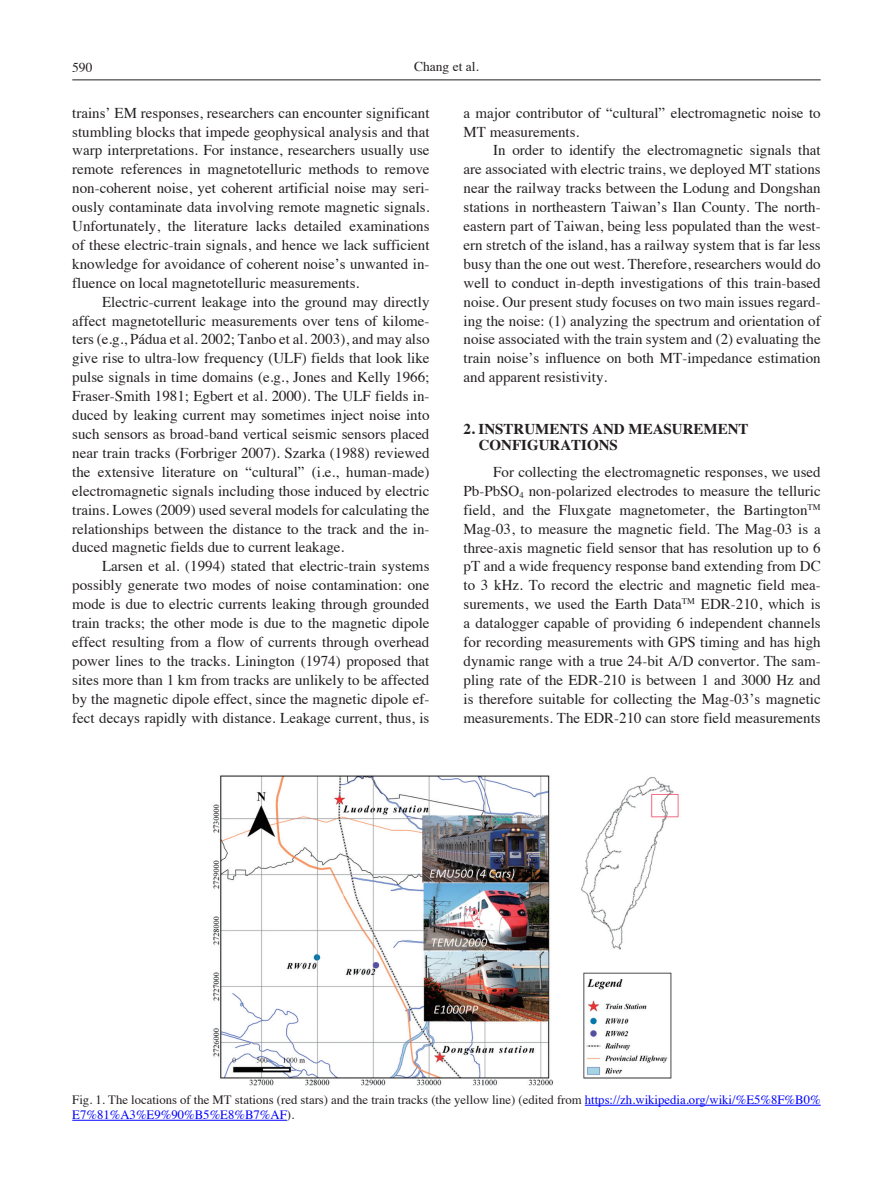
<style>
.page{position:relative;width:893px;height:1191px;background:#fff}
.page>*{position:absolute;margin:0;border:0;box-sizing:border-box;transform-origin:0 0}
.M-Text{font:15px/18.9px "Times";color:#231f20;text-align:justify}
.M-Text_TFP{font:15px/18.9px "Times";color:#231f20;text-align:justify}
.M-Title{font:700 15px/15.8px "Times";color:#231f20}
.t1{font:13.5px "Times";color:#231f20}
.M-Caption{font:12.75px/15px "Times";color:#231f20}
.s1{color:#00f}
</style>
<div class="page">
<hr style="left:72px;top:79px;width:749px;height:1px;background:#231f20">
<img style="left:213px;top:775px;width:466px;height:311px">
<hr style="left:585px;top:1105px;width:236px;height:1px;background:#00f">
<hr style="left:72px;top:1120px;width:215px;height:1px;background:#00f">
<p class="t1" style="left:72px;top:55px;width:22px">590</p>
<p class="t1" style="left:414px;top:54px;width:66px">Chang et al.</p>
<p class="M-Text" style="left:72px;top:102px;width:359px">trains’ EM responses, researchers can encounter significant stumbling blocks that impede geophysical analysis and that warp interpretations. For instance, researchers usually use remote references in magnetotelluric methods to remove non-coherent noise, yet coherent artificial noise may seri&shy;ously contaminate data involving remote magnetic signals.<br>Unfortunately, the literature lacks detailed examinations of these electric-train signals, and hence we lack sufficient knowledge for avoidance of coherent noise’s unwanted in&shy;fluence on local magnetotelluric measurements.</p>
<p class="M-Text" style="left:72px;top:291px;width:359px;text-indent:30px">Electric-current leakage into the ground may directly affect magnetotelluric measurements over tens of kilome&shy;ters (e.g., Pádua et al. 2002; Tanbo et al. 2003), and may also give rise to ultra-low frequency (ULF) fields that look like pulse signals in time domains (e.g., Jones and Kelly 1966; Fraser-Smith 1981; Egbert et al. 2000). The ULF fields in&shy;duced by leaking current may sometimes inject noise into such sensors as broad-band vertical seismic sensors placed near train tracks (Forbriger 2007). Szarka (1988) reviewed the extensive literature on “cultural” (i.e., human-made) electromagnetic signals including those induced by electric trains. Lowes (2009) used several models for calculating the relationships between the distance to the track and the in&shy;duced magnetic fields due to current leakage.</p>
<p class="M-Text" style="left:72px;top:555px;width:359px;text-indent:30px">Larsen et al. (1994) stated that electric-train systems possibly generate two modes of noise contamination: one mode is due to electric currents leaking through grounded train tracks; the other mode is due to the magnetic dipole effect resulting from a flow of currents through overhead power lines to the tracks. Linington (1974) proposed that sites more than 1 km from tracks are unlikely to be affected by the magnetic dipole effect, since the magnetic dipole ef&shy;fect decays rapidly with distance. Leakage current, thus, is</p>
<p class="M-Text" style="left:463px;top:102px;width:359px">a major contributor of “cultural” electromagnetic noise to<br>MT measurements.</p>
<p class="M-Text" style="left:463px;top:140px;width:359px;text-indent:30px">In order to identify the electromagnetic signals that are associated with electric trains, we deployed MT stations near the railway tracks between the Lodung and Dongshan stations in northeastern Taiwan’s Ilan County. The north&shy;eastern part of Taiwan, being less populated than the west&shy;ern stretch of the island, has a railway system that is far less busy than the one out west. Therefore, researchers would do well to conduct in-depth investigations of this train-based noise. Our present study focuses on two main issues regard&shy;ing the noise: (1) analyzing the spectrum and orientation of noise associated with the train system and (2) evaluating the train noise’s influence on both MT-impedance estimation and apparent resistivity.</p>
<p class="M-Title" style="left:479px;top:419px;width:271px;text-indent:-15px">2. INSTRUMENTS AND MEASUREMENT<br>CONFIGURATIONS</p>
<p class="M-Text_TFP" style="left:463px;top:461px;width:359px;text-indent:30px">For collecting the electromagnetic responses, we used Pb-PbSO<sub>4</sub> non-polarized electrodes to measure the telluric field, and the Fluxgate magnetometer, the Bartington<sup>TM </sup>Mag-03, to measure the magnetic field. The Mag-03 is a three-axis magnetic field sensor that has resolution up to 6 pT and a wide frequency response band extending from DC to 3 kHz. To record the electric and magnetic field mea&shy;surements, we used the Earth Data<sup>TM</sup> EDR-210, which is a datalogger capable of providing 6 independent channels for recording measurements with GPS timing and has high dynamic range with a true 24-bit A/D convertor. The sam&shy;pling rate of the EDR-210 is between 1 and 3000 Hz and is therefore suitable for collecting the Mag-03’s magnetic measurements. The EDR-210 can store field measurements</p>
<p class="M-Caption" style="left:72px;top:1091px;width:750px">Fig. 1. The locations of the MT stations (red stars) and the train tracks (the yellow line) (edited from <span class="s1">https://zh.wikipedia.org/wiki/%E5%8F%B0%<br>E7%81%A3%E9%90%B5%E8%B7%AF</span>).</p>
</div>
